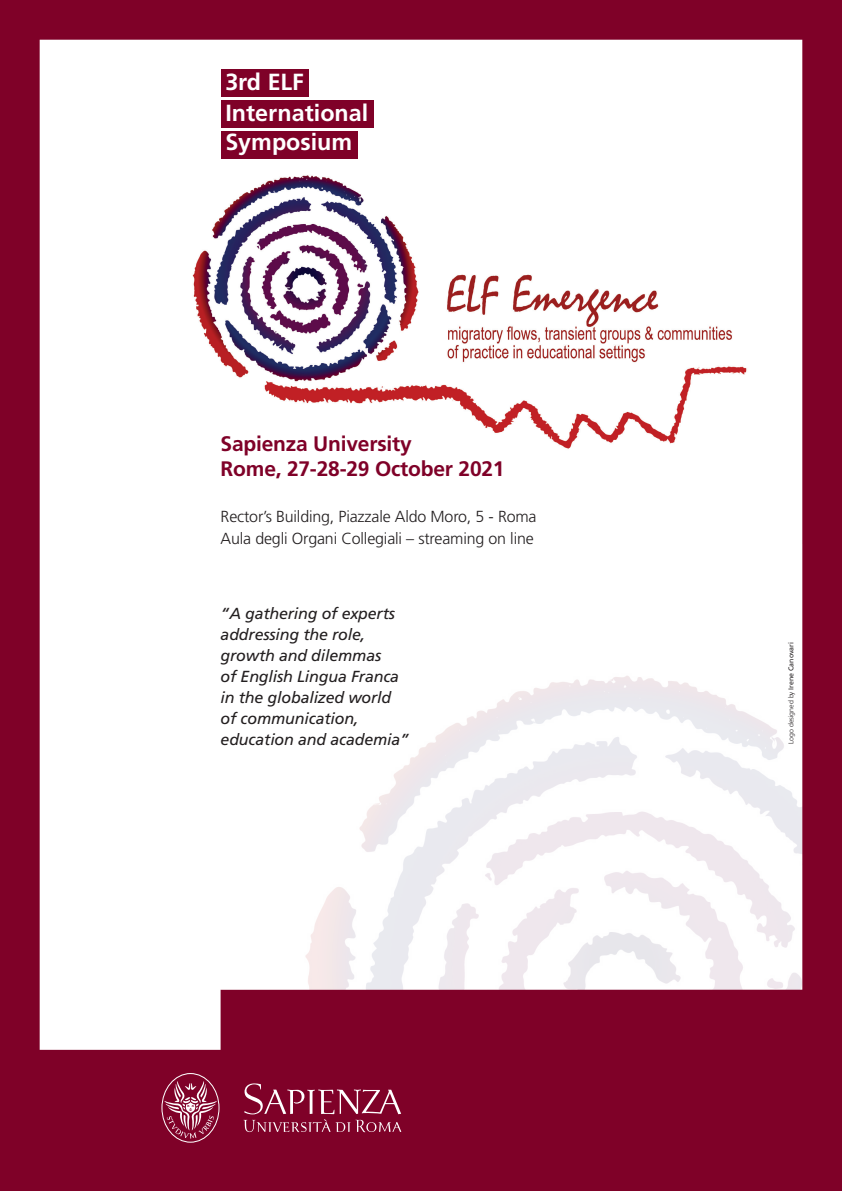
<style>
.page{position:relative;width:842px;height:1191px;background:#7f0128}
.page>*{position:absolute;margin:0;border:0;box-sizing:border-box;transform-origin:0 0}
.t1{font:700 23.3px "Frutiger LT Std";color:#fff}
.data{font:700 21px "Frutiger LT Std";letter-spacing:-.01em;color:#7f0128}
.data-2{font:italic 16px/21px "Frutiger LT Std";letter-spacing:-.01em;color:#231f20}
.data-3{font:300 16px "Frutiger LT Std";letter-spacing:-.01em;color:#231f20}
.t2{font:300 7px "Frutiger";color:#231f20}
.s1{font-weight:400}
</style>
<div class="page">
<div style="left:40px;top:40px;width:762px;height:1009px;background:#fff"></div>
<img style="left:189px;top:545px;width:613px;height:504px">
<svg style="left:161px;top:1073px;width:58px;height:69px"></svg>
<svg style="left:244px;top:1083px;width:157px;height:49px"></svg>
<img style="left:176px;top:159px;width:589px;height:297px">
<div style="left:221px;top:69px;width:87px;height:28px;background:#7f0128"></div>
<div style="left:221px;top:100px;width:152px;height:28px;background:#7f0128"></div>
<div style="left:221px;top:131px;width:136px;height:28px;background:#7f0128"></div>
<p class="t1" style="left:225px;top:69px;width:80px">3rd ELF</p>
<p class="t1" style="left:225px;top:99px;width:144px">International</p>
<p class="t1" style="left:225px;top:128px;width:128px">Symposium</p>
<p class="data" style="left:221px;top:431px;width:193px">Sapienza University</p>
<p class="data" style="left:221px;top:456px;width:285px">Rome, 27-28-29 October 2021</p>
<p class="data-3" style="left:221px;top:507px;width:317px">Rector’s Building, Piazzale Aldo Moro, 5 - Roma</p>
<p class="data-3" style="left:221px;top:529px;width:315px">Aula degli Organi Collegiali – streaming on line</p>
<p class="data-2" style="left:221px;top:603px;width:176px">“A gathering of experts addressing the role,</p>
<p class="data-2" style="left:221px;top:645px;width:162px">growth and dilemmas</p>
<p class="data-2" style="left:221px;top:666px;width:180px">of English Lingua Franca</p>
<p class="data-2" style="left:221px;top:687px;width:172px">in the globalized world</p>
<p class="data-2" style="left:221px;top:708px;width:190px">of communication, education and academia”</p>
<p class="t2" style="left:787px;top:744px;width:103px;rotate:-90deg">Logo designed by <span class="s1">Irene Canovari</span></p>
</div>
